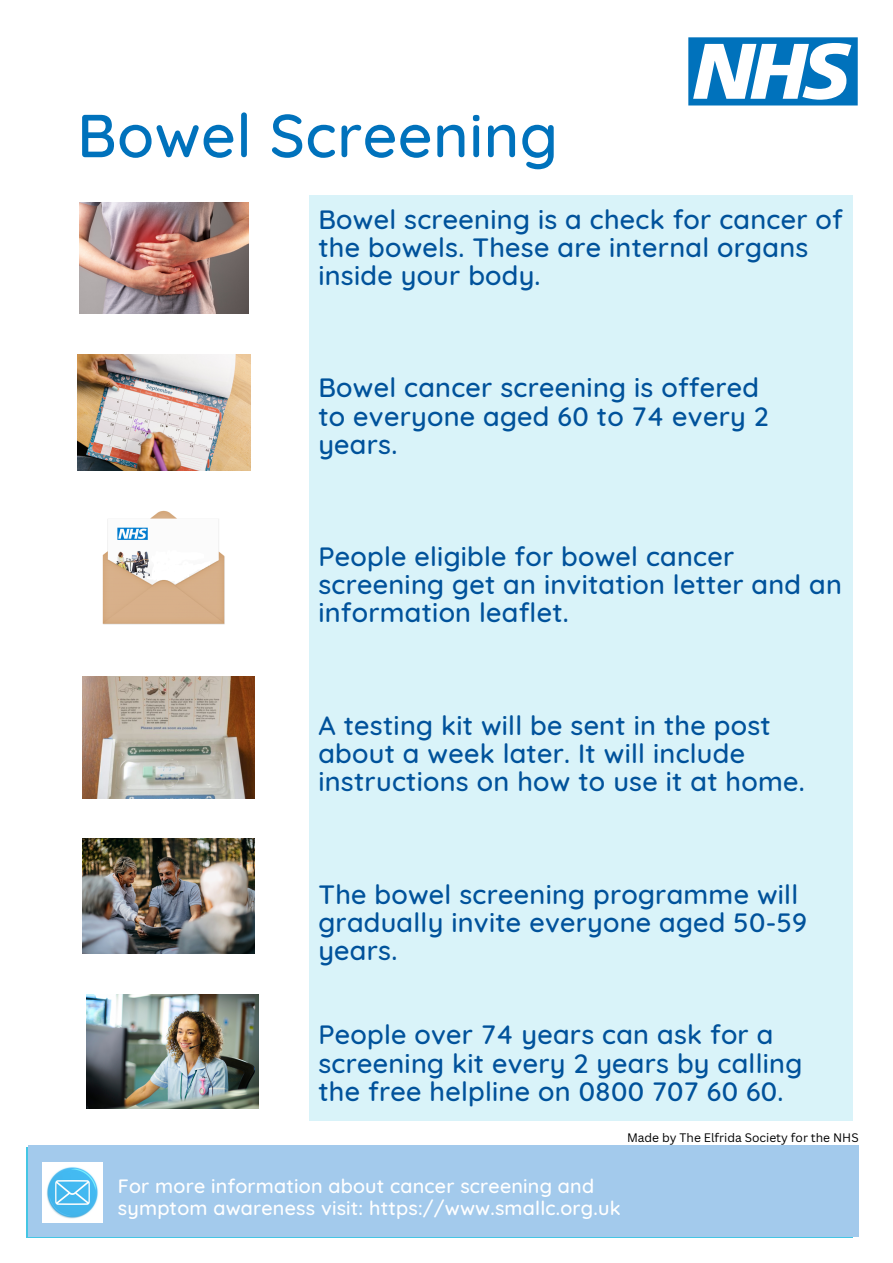
<style>
.page{position:relative;width:893px;height:1263px;background:#fff}
.page>*{position:absolute;margin:0;border:0;box-sizing:border-box;transform-origin:0 0}
.t1{font:500 60.53px "Quicksand";letter-spacing:.01em;color:#0072bc}
.t2{font:500 27px/28.1px "Quicksand";letter-spacing:.01em;color:#00529b}
.t3{font:500 19.73px "Quicksand";letter-spacing:.01em;color:#fff}
.t4{font:12px "Canva Sans";color:#000}
</style>
<div class="page">
<div style="left:309px;top:196px;width:543px;height:924px;background:#d9f3f9"></div>
<div style="left:29px;top:1145px;width:830px;height:91px;background:#a3caec"></div>
<img style="left:77px;top:355px;width:173px;height:116px">
<img style="left:86px;top:994px;width:172px;height:115px">
<img style="left:79px;top:202px;width:170px;height:112px">
<img style="left:83px;top:839px;width:172px;height:114px">
<img style="left:102px;top:510px;width:123px;height:115px">
<img style="left:83px;top:676px;width:172px;height:123px">
<svg style="left:688px;top:37px;width:169px;height:68px"></svg>
<img style="left:42px;top:1162px;width:61px;height:61px">
<p class="t1" style="left:77px;top:97px;width:482px">Bowel Screening</p>
<p class="t2" style="left:318px;top:204px;width:526px">Bowel screening is a check for cancer of the bowels. These are internal organs inside your body.</p>
<p class="t2" style="left:318px;top:373px;width:442px">Bowel cancer screening is offered</p>
<p class="t2" style="left:318px;top:401px;width:452px">to everyone aged 60 to 74 every 2 years.</p>
<p class="t2" style="left:318px;top:542px;width:525px">People eligible for bowel cancer screening get an invitation letter and an information leaflet.</p>
<p class="t2" style="left:318px;top:711px;width:488px">A testing kit will be sent in the post about a week later. It will include instructions on how to use it at home.</p>
<p class="t2" style="left:318px;top:879px;width:490px">The bowel screening programme will gradually invite everyone aged 50-59 years.</p>
<p class="t2" style="left:318px;top:1020px;width:485px">People over 74 years can ask for a screening kit every 2 years by calling the free helpline on 0800 707 60 60.</p>
<p class="t4" style="left:627px;top:1129px;width:233px">Made by The Elfrida Society for the NHS</p>
<p class="t3" style="left:118px;top:1173px;width:478px">For more information about cancer screening and</p>
<p class="t3" style="left:118px;top:1195px;width:504px">symptom awareness visit: https://www.smallc.org.uk</p>
</div>
